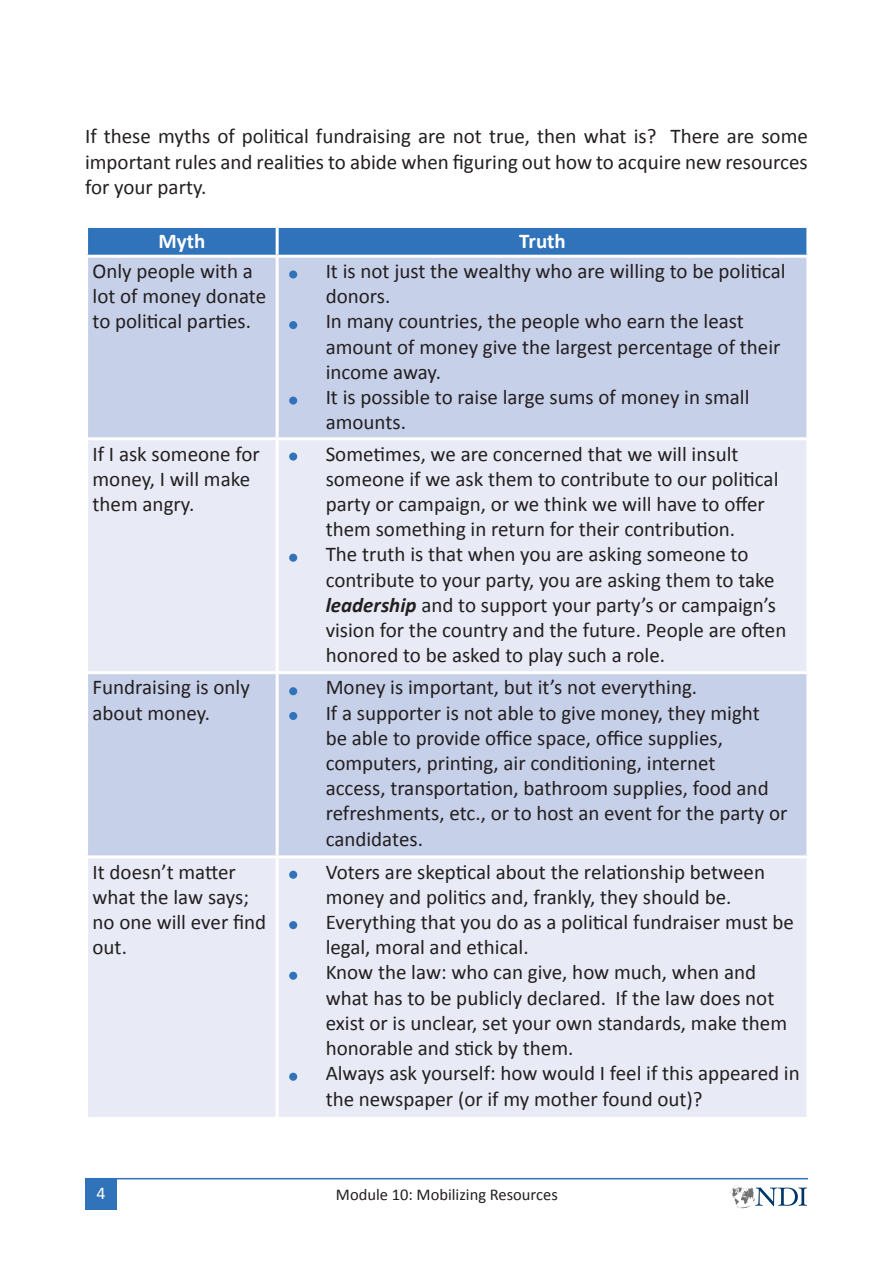
<style>
.page{position:relative;width:893px;height:1263px;background:#fff}
.page>*{position:absolute;margin:0;border:0;box-sizing:border-box;transform-origin:0 0}
.Indent_Text{font:21px/25.2px "Calibri";color:#231f20}
.t1{font:700 21px "Calibri";color:#fff}
.t2{font:18px "Calibri";color:#fff}
.t3{font:16.5px "Calibri";color:#231f20}
.s1{font-weight:700;font-style:italic}
</style>
<div class="page">
<div style="left:88px;top:228px;width:718px;height:27px;background:#3073ba"></div>
<div style="left:88px;top:258px;width:718px;height:179px;background:#c7d0e9"></div>
<svg style="left:88px;top:440px;width:718px;height:677px;background:#dfe3f2"></svg>
<hr style="left:276px;top:228px;width:3px;height:27px;background:#fff">
<hr style="left:276px;top:258px;width:3px;height:179px;background:#fff">
<hr style="left:276px;top:440px;width:3px;height:231px;background:#fff">
<hr style="left:85px;top:671px;width:192px;height:3px;background:#fff">
<hr style="left:277px;top:671px;width:532px;height:3px;background:#fff">
<hr style="left:276px;top:674px;width:3px;height:181px;background:#fff">
<hr style="left:85px;top:855px;width:192px;height:3px;background:#fff">
<hr style="left:277px;top:855px;width:532px;height:3px;background:#fff">
<hr style="left:276px;top:858px;width:3px;height:259px;background:#fff">
<div style="left:85px;top:1178px;width:32px;height:32px;background:#3073ba"></div>
<hr style="left:85px;top:1178px;width:723px;height:1px;background:#3073ba">
<svg style="left:730px;top:1184px;width:77px;height:24px"></svg>
<div style="left:289px;top:270px;width:8px;height:9px;background:#3073ba;border-radius:50%"></div>
<div style="left:289px;top:321px;width:8px;height:8px;background:#3073ba;border-radius:50%"></div>
<div style="left:289px;top:396px;width:8px;height:9px;background:#3073ba;border-radius:50%"></div>
<div style="left:289px;top:452px;width:8px;height:9px;background:#3073ba;border-radius:50%"></div>
<div style="left:289px;top:554px;width:8px;height:8px;background:#3073ba;border-radius:50%"></div>
<div style="left:289px;top:687px;width:8px;height:8px;background:#3073ba;border-radius:50%"></div>
<div style="left:289px;top:712px;width:8px;height:8px;background:#3073ba;border-radius:50%"></div>
<div style="left:289px;top:871px;width:8px;height:8px;background:#3073ba;border-radius:50%"></div>
<div style="left:289px;top:921px;width:8px;height:8px;background:#3073ba;border-radius:50%"></div>
<div style="left:289px;top:972px;width:8px;height:8px;background:#3073ba;border-radius:50%"></div>
<div style="left:289px;top:1073px;width:8px;height:8px;background:#3073ba;border-radius:50%"></div>
<p class="Indent_Text" style="left:85px;top:123px;width:724px;text-align:justify">If these myths of political fundraising are not true, then what is? There are some important rules and realities to abide when figuring out how to acquire new resources for your party.</p>
<p class="t1" style="left:158px;top:228px;width:48px">Myth</p>
<p class="t1" style="left:519px;top:228px;width:48px">Truth</p>
<p class="Indent_Text" style="left:93px;top:257px;width:175px">Only people with a lot of money donate to political parties.</p>
<p class="Indent_Text" style="left:326px;top:257px;width:461px">It is not just the wealthy who are willing to be political donors.</p>
<p class="Indent_Text" style="left:326px;top:308px;width:456px">In many countries, the people who earn the least amount of money give the largest percentage of their income away.</p>
<p class="Indent_Text" style="left:326px;top:383px;width:425px">It is possible to raise large sums of money in small amounts.</p>
<p class="Indent_Text" style="left:93px;top:440px;width:169px">If I ask someone for money, I will make them angry.</p>
<p class="Indent_Text" style="left:326px;top:440px;width:454px">Sometimes, we are concerned that we will insult someone if we ask them to contribute to our political party or campaign, or we think we will have to offer them something in return for their contribution.</p>
<p class="Indent_Text" style="left:326px;top:541px;width:462px">The truth is that when you are asking someone to contribute to your party, you are asking them to take <span class="s1">leadership</span> and to support your party’s or campaign’s vision for the country and the future. People are often honored to be asked to play such a role.</p>
<p class="Indent_Text" style="left:93px;top:674px;width:159px">Fundraising is only about money.</p>
<p class="Indent_Text" style="left:326px;top:674px;width:373px">Money is important, but it’s not everything.</p>
<p class="Indent_Text" style="left:326px;top:699px;width:463px">If a supporter is not able to give money, they might<br>be able to provide office space, office supplies, computers, printing, air conditioning, internet<br>access, transportation, bathroom supplies, food and refreshments, etc., or to host an event for the party or candidates.</p>
<p class="Indent_Text" style="left:93px;top:858px;width:175px">It doesn’t matter what the law says; no one will ever find out.</p>
<p class="Indent_Text" style="left:326px;top:858px;width:441px">Voters are skeptical about the relationship between money and politics and, frankly, they should be.</p>
<p class="Indent_Text" style="left:326px;top:908px;width:470px">Everything that you do as a political fundraiser must be legal, moral and ethical.</p>
<p class="Indent_Text" style="left:326px;top:959px;width:463px">Know the law: who can give, how much, when and what has to be publicly declared. If the law does not exist or is unclear, set your own standards, make them honorable and stick by them.</p>
<p class="Indent_Text" style="left:326px;top:1060px;width:476px">Always ask yourself: how would I feel if this appeared in the newspaper (or if my mother found out)?</p>
<p class="t2" style="left:96px;top:1182px;width:11px">4</p>
<p class="t3" style="left:336px;top:1184px;width:223px">Module 10: Mobilizing Resources</p>
</div>
